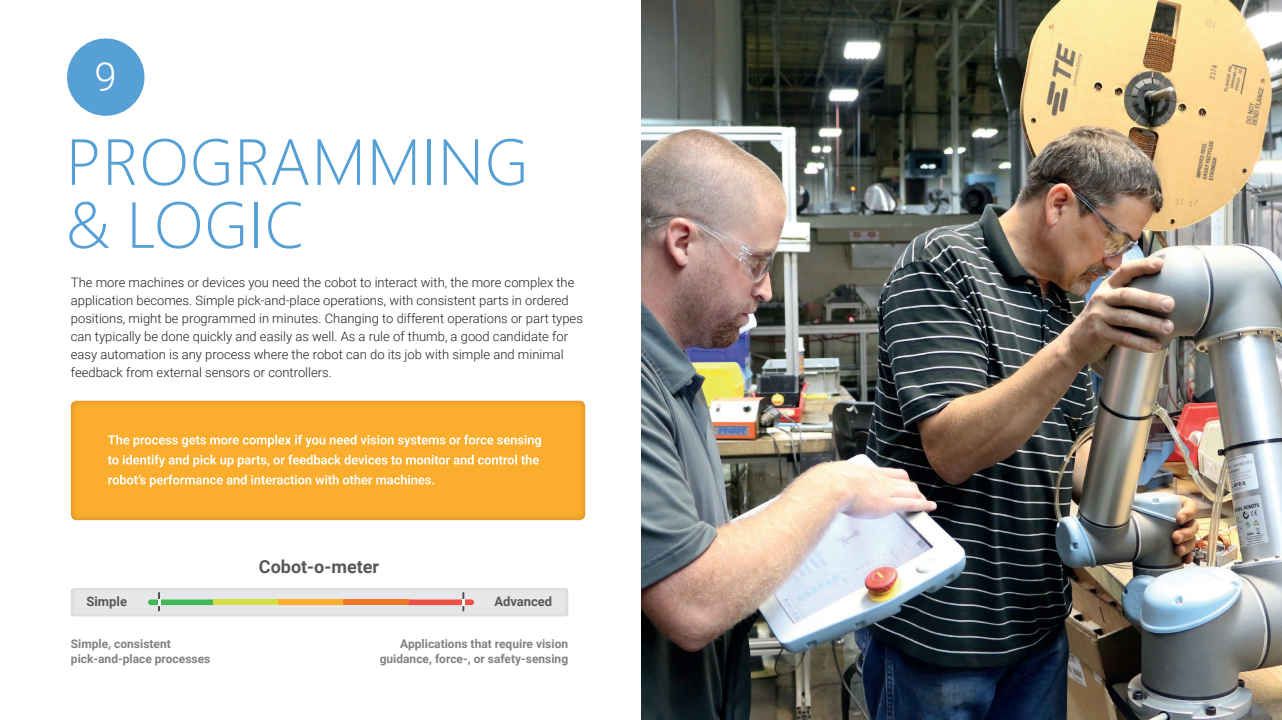
<style>
.page{position:relative;width:1282px;height:720px;background:#fff}
.page>*{position:absolute;margin:0;border:0;box-sizing:border-box;transform-origin:0 0}
.t1{font:300 65px/63px "Segoe UI";letter-spacing:.015em;color:#56a0d5}
.t2{font:300 40px "Roboto";color:#fff}
.t3{font:700 18px "Roboto";color:#57585a}
.t4{font:300 13px/18px "Roboto";color:#231f20}
.t5{font:700 13px "Roboto";color:#57585a}
.t6{font:700 12px/15px "Roboto";color:#808285}
</style>
<div class="page">
<img style="left:642px;top:0;width:639px;height:720px">
<img style="left:71px;top:401px;width:514px;height:119px">
<img style="left:105px;top:435px;width:437px;height:12px">
<img style="left:108px;top:455px;width:431px;height:12px">
<img style="left:108px;top:475px;width:327px;height:12px">
<div style="left:213px;top:599px;width:65px;height:6px;background:#d4df47"></div>
<div style="left:278px;top:599px;width:65px;height:6px;background:#fbad2e"></div>
<div style="left:343px;top:599px;width:66px;height:6px;background:#f3772d"></div>
<svg style="left:148px;top:592px;width:65px;height:19px"></svg>
<svg style="left:409px;top:592px;width:65px;height:19px"></svg>
<div style="left:67px;top:38px;width:77px;height:78px;background:#56a0d5;border-radius:50%"></div>
<h2 class="t2" style="left:94px;top:49px;width:24px">9</h2>
<h1 class="t1" style="left:65px;top:124px;width:465px">PROGRAMMING &amp; LOGIC</h1>
<p class="t4" style="left:71px;top:273px;width:513px">The more machines or devices you need the cobot to interact with, the more complex the application becomes. Simple pick-and-place operations, with consistent parts in ordered positions, might be programmed in minutes. Changing to different operations or part types can typically be done quickly and easily as well. As a rule of thumb, a good candidate for easy automation is any process where the robot can do its job with simple and minimal feedback from external sensors or controllers.</p>
<h3 class="t3" style="left:259px;top:554px;width:122px">Cobot-o-meter</h3>
<p class="t5" style="left:86px;top:593px;width:42px">Simple</p>
<p class="t5" style="left:494px;top:592px;width:59px">Advanced</p>
<p class="t6" style="left:71px;top:636px;width:141px">Simple, consistent pick-and-place processes</p>
<p class="t6" style="left:379px;top:636px;width:190px;text-align:right">Applications that require vision guidance, force-, or safety-sensing</p>
</div>
